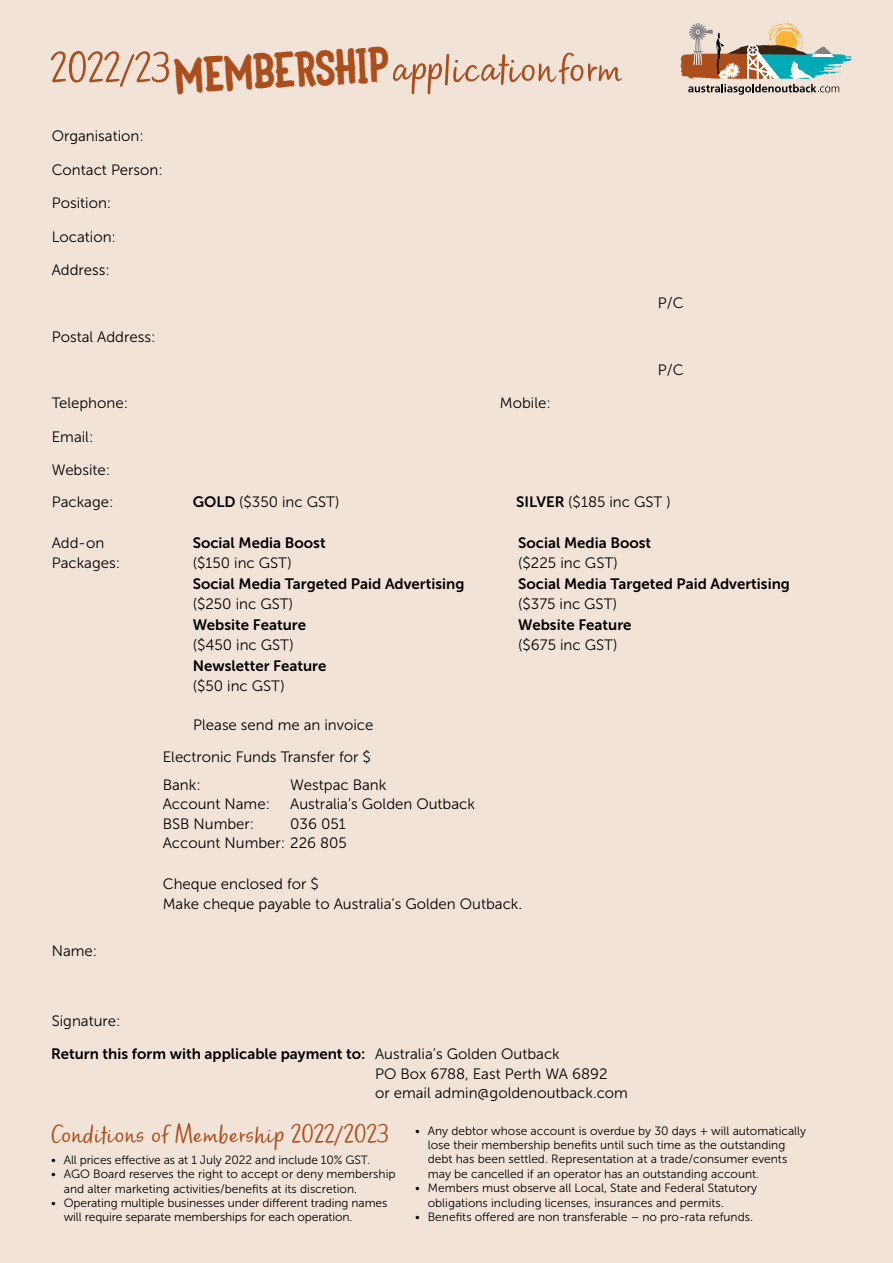
<style>
.page{position:relative;width:893px;height:1263px;background:#f2e3d8}
.page>*{position:absolute;margin:0;border:0;box-sizing:border-box;transform-origin:0 0}
.t1{font:61.05px "Just Another Font Script";letter-spacing:.01em;color:#ac4e1b}
.t2{font:43.2px "Just Another Font Brush";color:#ac4e1b}
.t3{font:37.5px "Just Another Font Script";letter-spacing:.015em;color:#ac4e1b}
.t4{font:15px/19.5px "Museo Sans 300";color:#000}
.t5{font:15px "Museo Sans 700";color:#000}
.t6{font:12px/14.4px "Museo Sans 300";color:#000}
.s1{font-family:"Museo Sans 700"}
.s2{font-family:"Museo Sans 300"}
</style>
<div class="page">
<svg style="left:680px;top:23px;width:172px;height:72px"></svg>
<h1 class="t1" style="left:51px;top:35px;width:121px">2022/23</h1>
<h2 class="t2" style="left:173px;top:46px;width:216px;rotate:-3deg">MEMBERSHIP</h2>
<h1 class="t1" style="left:392px;top:35px;width:231px">application form</h1>
<p class="t4" style="left:52px;top:127px;width:94px">Organisation:</p>
<p class="t4" style="left:52px;top:160px;width:113px">Contact Person:</p>
<p class="t4" style="left:52px;top:193px;width:61px">Position:</p>
<p class="t4" style="left:52px;top:227px;width:66px">Location:</p>
<p class="t4" style="left:52px;top:260px;width:60px">Address:</p>
<p class="t4" style="left:52px;top:327px;width:105px">Postal Address:</p>
<p class="t4" style="left:658px;top:293px;width:27px">P/C</p>
<p class="t4" style="left:658px;top:360px;width:27px">P/C</p>
<p class="t4" style="left:52px;top:394px;width:78px">Telephone:</p>
<p class="t4" style="left:500px;top:394px;width:52px">Mobile:</p>
<p class="t4" style="left:52px;top:427px;width:43px">Email:</p>
<p class="t4" style="left:52px;top:454px;width:63px;line-height:32.2px">Website:<br>Package:</p>
<p class="t4" style="left:193px;top:493px;width:148px"><span class="s1">GOLD</span> ($350 inc GST)</p>
<p class="t4" style="left:516px;top:493px;width:156px"><span class="s1">SILVER</span> ($185 inc GST )</p>
<p class="t4" style="left:52px;top:533px;width:54px">Add-on</p>
<p class="t5" style="left:193px;top:535px;width:134px">Social Media Boost</p>
<p class="t5" style="left:518px;top:535px;width:134px">Social Media Boost</p>
<p class="t4" style="left:52px;top:553px;width:70px">Packages:</p>
<p class="t4" style="left:193px;top:553px;width:100px">($150 inc GST)</p>
<p class="t4" style="left:518px;top:553px;width:101px">($225 inc GST)</p>
<p class="t5" style="left:193px;top:576px;width:273px">Social Media Targeted Paid Advertising</p>
<p class="t5" style="left:518px;top:576px;width:273px">Social Media Targeted Paid Advertising</p>
<p class="t4" style="left:193px;top:594px;width:102px">($250 inc GST)</p>
<p class="t4" style="left:518px;top:594px;width:100px">($375 inc GST)</p>
<p class="t5" style="left:193px;top:617px;width:115px">Website Feature</p>
<p class="t5" style="left:518px;top:617px;width:115px">Website Feature</p>
<p class="t4" style="left:193px;top:635px;width:102px">($450 inc GST)</p>
<p class="t4" style="left:518px;top:635px;width:101px">($675 inc GST)</p>
<p class="t5" style="left:193px;top:657px;width:135px">Newsletter Feature</p>
<p class="t4" style="left:193px;top:676px;width:93px">($50 inc GST)</p>
<p class="t4" style="left:163px;top:708px;width:212px;line-height:32.2px;text-align:right">Please send me an invoice<br>Electronic Funds Transfer for $</p>
<p class="t4" style="left:163px;top:775px;width:40px">Bank:</p>
<p class="t4" style="left:290px;top:775px;width:98px">Westpac Bank</p>
<p class="t4" style="left:163px;top:794px;width:109px">Account Name:</p>
<p class="t4" style="left:290px;top:794px;width:186px">Australia’s Golden Outback</p>
<p class="t4" style="left:163px;top:814px;width:93px">BSB Number:</p>
<p class="t4" style="left:163px;top:814px;width:186px;text-align:right">036 051<br>Account Number: 226 805</p>
<p class="t4" style="left:163px;top:874px;width:361px">Cheque enclosed for $<br>Make cheque payable to Australia’s Golden Outback.</p>
<p class="t4" style="left:52px;top:941px;width:47px">Name:</p>
<p class="t4" style="left:52px;top:1011px;width:70px">Signature:</p>
<p class="t5" style="left:51px;top:1045px;width:510px">Return this form with applicable payment to: <span class="s2">Australia’s Golden Outback</span></p>
<p class="t4" style="left:375px;top:1064px;width:254px">PO Box 6788, East Perth WA 6892<br>or email admin@goldenoutback.com</p>
<h3 class="t3" style="left:51px;top:1114px;width:339px">Conditions of Membership 2022/2023</h3>
<p class="t6" style="left:51px;top:1152px;width:321px">• All prices effective as at 1 July 2022 and include 10% GST.</p>
<p class="t6" style="left:64px;top:1167px;width:333px;text-indent:-13px">• AGO Board reserves the right to accept or deny membership and alter marketing activities/benefits at its discretion.</p>
<p class="t6" style="left:64px;top:1196px;width:325px;text-indent:-13px">• Operating multiple businesses under different trading names will require separate memberships for each operation.</p>
<p class="t6" style="left:428px;top:1123px;width:380px;text-indent:-13px">• Any debtor whose account is overdue by 30 days + will automatically lose their membership benefits until such time as the outstanding debt has been settled. Representation at a trade/consumer events may be cancelled if an operator has an outstanding account.</p>
<p class="t6" style="left:428px;top:1181px;width:331px;text-indent:-13px">• Members must observe all Local, State and Federal Statutory obligations including licenses, insurances and permits.</p>
<p class="t6" style="left:415px;top:1210px;width:340px">• Benefits offered are non transferable – no pro-rata refunds.</p>
</div>
